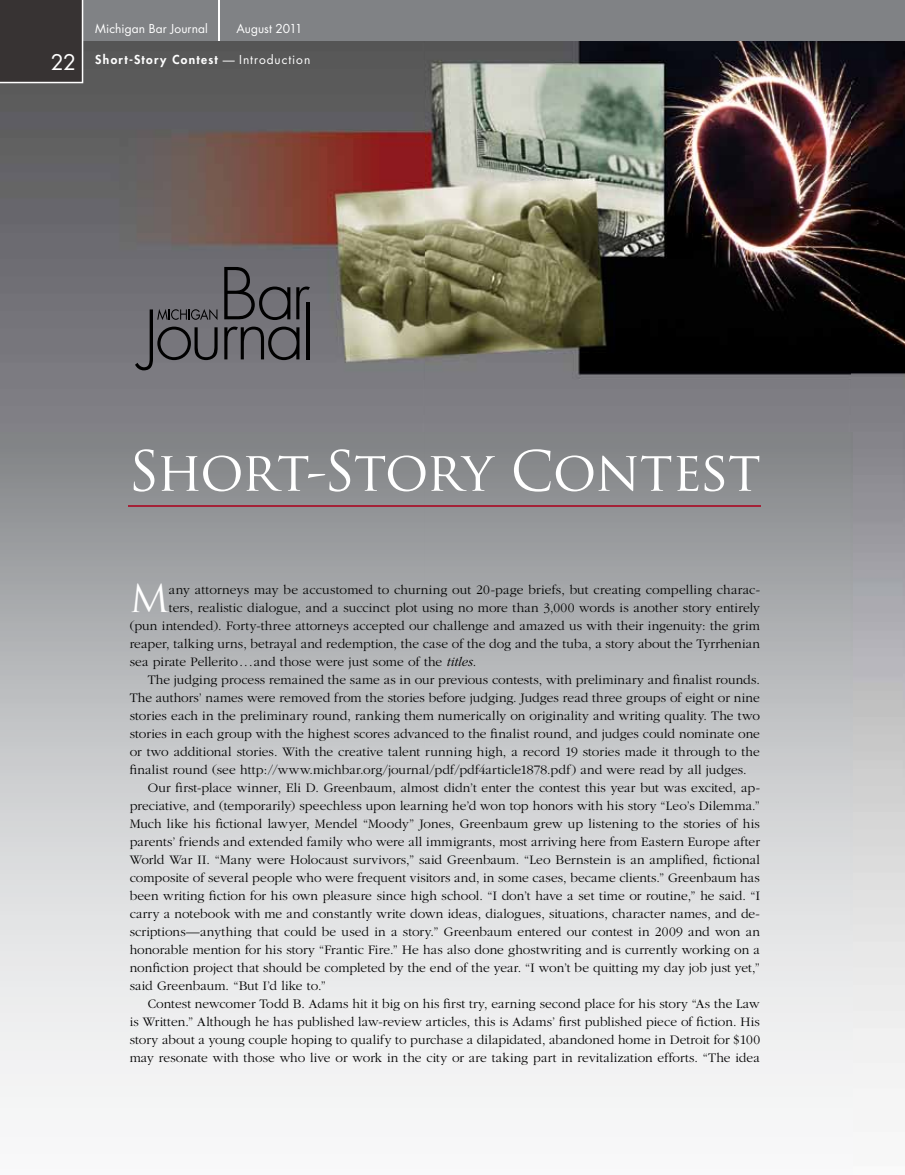
<style>
.page{position:relative;width:905px;height:1175px;background:#fff}
.page>*{position:absolute;margin:0;border:0;box-sizing:border-box;transform-origin:0 0}
.t1{font:54px "Trajan Pro";letter-spacing:-.025em;color:#fff}
.t2{font:37.35px "Trajan Pro";color:#fff}
.t3{font:300 13.5px "Garamond";letter-spacing:.005em;color:#000}
.t4{font:800 12px "Futura";letter-spacing:.11em;color:#fff}
.t5{font:12px "Futura";letter-spacing:.005em;color:#fff}
.s1{font-weight:400;font-size:21px}
.s2{font-weight:400}
.s3{font-style:italic}
</style>
<div class="page">
<img style="left:0;top:40px;width:904px;height:1068px">
<div style="left:0;top:0;width:904px;height:40px;background:#808285"></div>
<svg style="left:224px;top:326px;width:75px;height:34px;background:#565559"></svg>
<hr style="left:307px;top:302px;width:3px;height:57px;background:#000">
<svg style="left:224px;top:267px;width:66px;height:53px;background:#555559"></svg>
<svg style="left:296px;top:286px;width:14px;height:33px"></svg>
<svg style="left:135px;top:309px;width:83px;height:61px;background:#605f64"></svg>
<hr style="left:218px;top:0;width:2px;height:40px;background:#fff">
<div style="left:0;top:0;width:83px;height:83px;background:#373333"></div>
<hr style="left:128px;top:506px;width:632px;height:1px;background:#a52238">
<p class="t5" style="left:95px;top:21px;width:114px">Michigan Bar Journal</p>
<p class="t5" style="left:236px;top:21px;width:68px">August 2011</p>
<p class="t4" style="left:51px;top:51px;width:261px"><span class="s1">22</span> Short-Story Contest <span class="s2">— Introduction</span></p>
<h1 class="t1" style="left:128px;top:437px;width:634px">Short-Story Contest</h1>
<h2 class="t2" style="left:130px;top:574px;width:41px">M</h2>
<p class="t3" style="left:169px;top:582px;width:592px">any attorneys may be accustomed to churning out 20-page briefs, but creating compelling charac-</p>
<p class="t3" style="left:169px;top:600px;width:592px">ters, realistic dialogue, and a succinct plot using no more than 3,000 words is another story entirely</p>
<p class="t3" style="left:130px;top:618px;width:631px">(pun intended). Forty-three attorneys accepted our challenge and amazed us with their ingenuity: the grim</p>
<p class="t3" style="left:130px;top:636px;width:632px">reaper, talking urns, betrayal and redemption, the case of the dog and the tuba, a story about the Tyrrhenian</p>
<p class="t3" style="left:130px;top:654px;width:348px">sea pirate Pellerito...and those were just some of the <span class="s3">titles</span>.</p>
<p class="t3" style="left:148px;top:672px;width:613px">The judging process remained the same as in our previous contests, with preliminary and finalist rounds.</p>
<p class="t3" style="left:130px;top:690px;width:631px">The authors’ names were removed from the stories before judging. Judges read three groups of eight or nine</p>
<p class="t3" style="left:130px;top:708px;width:631px">stories each in the preliminary round, ranking them numerically on originality and writing quality. The two</p>
<p class="t3" style="left:130px;top:726px;width:631px">stories in each group with the highest scores advanced to the finalist round, and judges could nominate one</p>
<p class="t3" style="left:130px;top:744px;width:631px">or two additional stories. With the creative talent running high, a record 19 stories made it through to the</p>
<p class="t3" style="left:130px;top:762px;width:618px">finalist round (see http://www.michbar.org/journal/pdf/pdf4article1878.pdf) and were read by all judges.</p>
<p class="t3" style="left:148px;top:780px;width:613px">Our first-place winner, Eli D. Greenbaum, almost didn’t enter the contest this year but was excited, ap-</p>
<p class="t3" style="left:130px;top:798px;width:632px">preciative, and (temporarily) speechless upon learning he’d won top honors with his story “Leo’s Dilemma.”</p>
<p class="t3" style="left:130px;top:816px;width:631px">Much like his fictional lawyer, Mendel “Moody” Jones, Greenbaum grew up listening to the stories of his</p>
<p class="t3" style="left:130px;top:834px;width:631px">parents’ friends and extended family who were all immigrants, most arriving here from Eastern Europe after</p>
<p class="t3" style="left:130px;top:852px;width:631px">World War II. “Many were Holocaust survivors,” said Greenbaum. “Leo Bernstein is an amplified, fictional</p>
<p class="t3" style="left:130px;top:870px;width:631px">composite of several people who were frequent visitors and, in some cases, became clients.” Greenbaum has</p>
<p class="t3" style="left:130px;top:888px;width:632px">been writing fiction for his own pleasure since high school. “I don’t have a set time or routine,” he said. “I</p>
<p class="t3" style="left:130px;top:906px;width:631px">carry a notebook with me and constantly write down ideas, dialogues, situations, character names, and de-</p>
<p class="t3" style="left:130px;top:924px;width:631px">scriptions—anything that could be used in a story.” Greenbaum entered our contest in 2009 and won an</p>
<p class="t3" style="left:130px;top:942px;width:632px">honorable mention for his story “Frantic Fire.” He has also done ghostwriting and is currently working on a</p>
<p class="t3" style="left:130px;top:960px;width:632px">nonfiction project that should be completed by the end of the year. “I won’t be quitting my day job just yet,”</p>
<p class="t3" style="left:130px;top:978px;width:198px">said Greenbaum. “But I’d like to.”</p>
<p class="t3" style="left:148px;top:996px;width:613px">Contest newcomer Todd B. Adams hit it big on his first try, earning second place for his story “As the Law</p>
<p class="t3" style="left:130px;top:1014px;width:631px">is Written.” Although he has published law-review articles, this is Adams’ first published piece of fiction. His</p>
<p class="t3" style="left:130px;top:1032px;width:632px">story about a young couple hoping to qualify to purchase a dilapidated, abandoned home in Detroit for $100</p>
<p class="t3" style="left:130px;top:1050px;width:631px">may resonate with those who live or work in the city or are taking part in revitalization efforts. “The idea</p>
</div>
